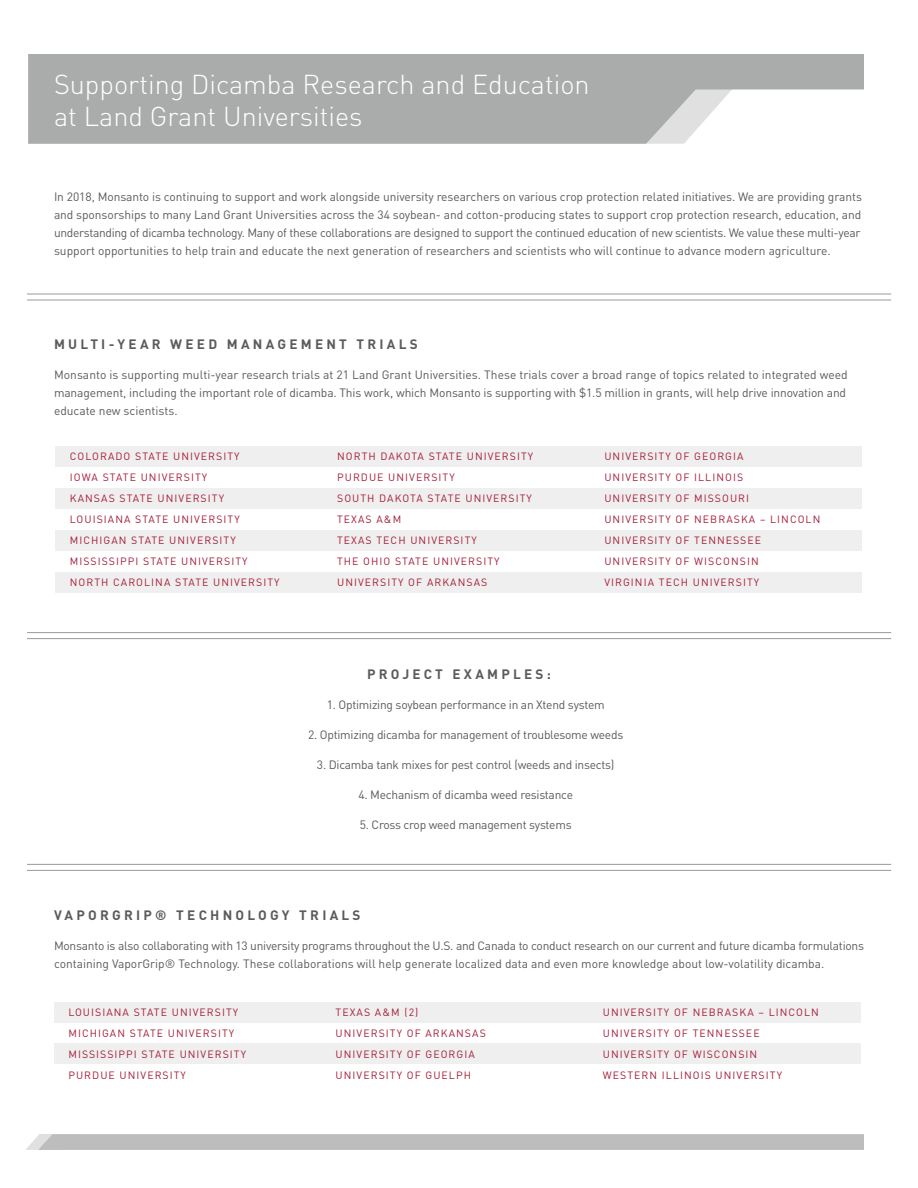
<style>
.page{position:relative;width:918px;height:1188px;background:#fff}
.page>*{position:absolute;margin:0;border:0;box-sizing:border-box;transform-origin:0 0}
.t1{font:300 27px/32.4px "DIN";color:#fff}
.t2{font:700 13.5px "DIN";letter-spacing:.24em;color:#595b5d}
.t3{font:12px/18px "DIN";letter-spacing:-.01em;color:#595b5d}
.t4{font:10.5px/21px "DIN";letter-spacing:.1em;color:#a51d37}
</style>
<div class="page">
<svg style="left:28px;top:54px;width:836px;height:90px;background:#b5b6b6"></svg>
<div style="left:26px;top:1134px;width:838px;height:16px;background:#bdbdbd"></div>
<hr style="left:27px;top:294px;width:864px;height:1px;background:#9c989a">
<hr style="left:27px;top:300px;width:864px;height:1px;background:#9c989a">
<hr style="left:27px;top:864px;width:864px;height:1px;background:#9c989a">
<hr style="left:27px;top:870px;width:864px;height:1px;background:#9c989a">
<hr style="left:27px;top:632px;width:864px;height:1px;background:#9c989a">
<hr style="left:27px;top:638px;width:864px;height:1px;background:#9c989a">
<div style="left:56px;top:447px;width:806px;height:20px;background:#f0efef"></div>
<div style="left:56px;top:572px;width:806px;height:21px;background:#f0efef"></div>
<div style="left:56px;top:488px;width:806px;height:21px;background:#f0efef"></div>
<div style="left:56px;top:530px;width:806px;height:21px;background:#f0efef"></div>
<div style="left:54px;top:1002px;width:807px;height:20px;background:#f0efef"></div>
<div style="left:54px;top:1044px;width:807px;height:20px;background:#f0efef"></div>
<h1 class="t1" style="left:54px;top:68px;width:537px">Supporting Dicamba Research and Education at Land Grant Universities</h1>
<p class="t3" style="left:54px;top:187px;width:810px">In 2018, Monsanto is continuing to support and work alongside university researchers on various crop protection related initiatives. We are providing grants and sponsorships to many Land Grant Universities across the 34 soybean- and cotton-producing states to support crop protection research, education, and understanding of dicamba technology. Many of these collaborations are designed to support the continued education of new scientists. We value these multi-year support opportunities to help train and educate the next generation of researchers and scientists who will continue to advance modern agriculture.</p>
<p class="t2" style="left:54px;top:335px;width:365px">MULTI-YEAR WEED MANAGEMENT TRIALS</p>
<p class="t3" style="left:54px;top:365px;width:795px">Monsanto is supporting multi-year research trials at 21 Land Grant Universities. These trials cover a broad range of topics related to integrated weed management, including the important role of dicamba. This work, which Monsanto is supporting with $1.5 million in grants, will help drive innovation and educate new scientists.</p>
<p class="t4" style="left:70px;top:446px;width:211px">COLORADO STATE UNIVERSITY<br>IOWA STATE UNIVERSITY<br>KANSAS STATE UNIVERSITY<br>LOUISIANA STATE UNIVERSITY<br>MICHIGAN STATE UNIVERSITY<br>MISSISSIPPI STATE UNIVERSITY<br>NORTH CAROLINA STATE UNIVERSITY</p>
<p class="t4" style="left:337px;top:446px;width:198px">NORTH DAKOTA STATE UNIVERSITY<br>PURDUE UNIVERSITY<br>SOUTH DAKOTA STATE UNIVERSITY<br>TEXAS A&amp;M<br>TEXAS TECH UNIVERSITY<br>THE OHIO STATE UNIVERSITY<br>UNIVERSITY OF ARKANSAS</p>
<p class="t4" style="left:604px;top:446px;width:218px">UNIVERSITY OF GEORGIA<br>UNIVERSITY OF ILLINOIS<br>UNIVERSITY OF MISSOURI<br>UNIVERSITY OF NEBRASKA – LINCOLN<br>UNIVERSITY OF TENNESSEE<br>UNIVERSITY OF WISCONSIN<br>VIRGINIA TECH UNIVERSITY</p>
<p class="t2" style="left:367px;top:666px;width:185px">PROJECT EXAMPLES:</p>
<p class="t3" style="left:327px;top:696px;width:279px">1. Optimizing soybean performance in an Xtend system</p>
<p class="t3" style="left:308px;top:726px;width:317px">2. Optimizing dicamba for management of troublesome weeds</p>
<p class="t3" style="left:317px;top:756px;width:299px">3. Dicamba tank mixes for pest control (weeds and insects)</p>
<p class="t3" style="left:358px;top:786px;width:216px">4. Mechanism of dicamba weed resistance</p>
<p class="t3" style="left:360px;top:816px;width:213px">5. Cross crop weed management systems</p>
<p class="t2" style="left:54px;top:907px;width:308px">VAPORGRIP® TECHNOLOGY TRIALS</p>
<p class="t3" style="left:54px;top:937px;width:812px">Monsanto is also collaborating with 13 university programs throughout the U.S. and Canada to conduct research on our current and future dicamba formulations containing VaporGrip® Technology. These collaborations will help generate localized data and even more knowledge about low-volatility dicamba.</p>
<p class="t4" style="left:68px;top:1001px;width:179px">LOUISIANA STATE UNIVERSITY<br>MICHIGAN STATE UNIVERSITY<br>MISSISSIPPI STATE UNIVERSITY<br>PURDUE UNIVERSITY</p>
<p class="t4" style="left:336px;top:1001px;width:152px">TEXAS A&amp;M (2)<br>UNIVERSITY OF ARKANSAS<br>UNIVERSITY OF GEORGIA<br>UNIVERSITY OF GUELPH</p>
<p class="t4" style="left:603px;top:1001px;width:218px">UNIVERSITY OF NEBRASKA – LINCOLN<br>UNIVERSITY OF TENNESSEE<br>UNIVERSITY OF WISCONSIN<br>WESTERN ILLINOIS UNIVERSITY</p>
</div>
